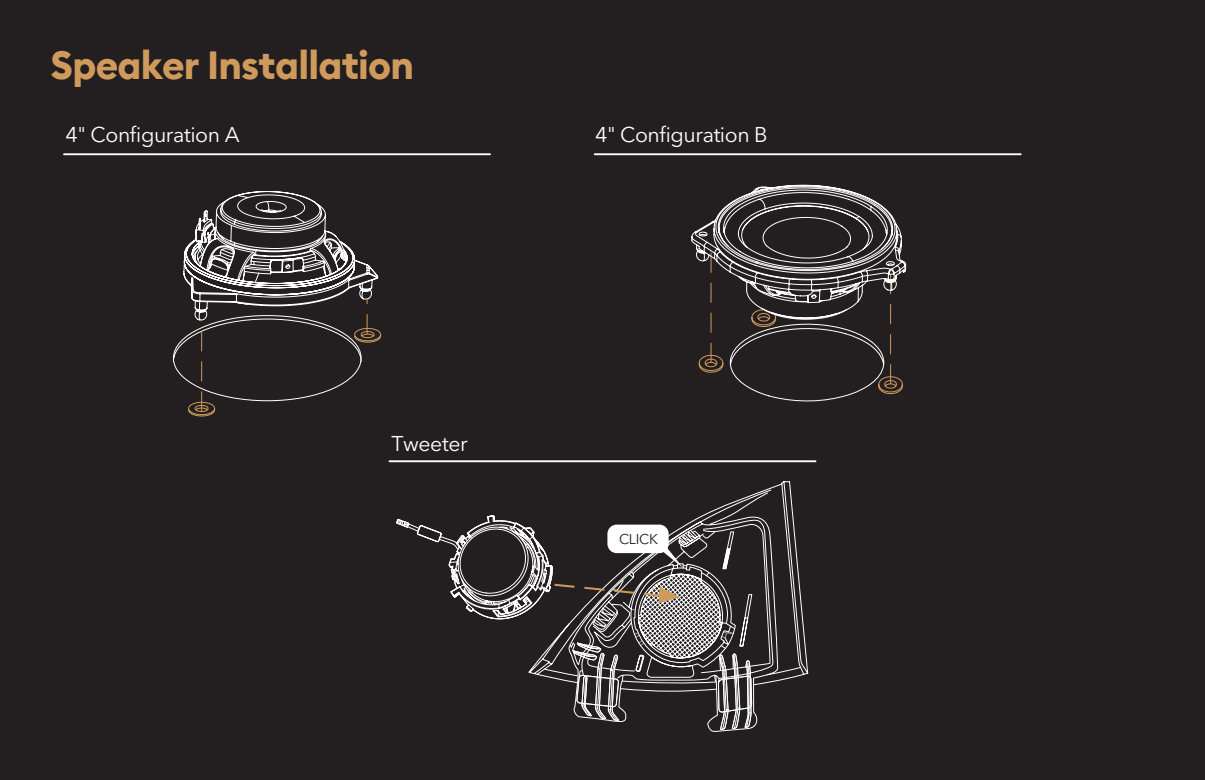
<style>
.page{position:relative;width:1205px;height:780px;background:#231f20}
.page>*{position:absolute;margin:0;border:0;box-sizing:border-box;transform-origin:0 0}
.t1{font:700 39.25px "Euclid Circular B";letter-spacing:-.02em;color:#cf9a5c}
.t2{font:21.25px "Avenir Next Cyr";letter-spacing:-.02em;color:#fff}
.t3{font:14px "Avenir Next Cyr";letter-spacing:-.02em;color:#231f20}
</style>
<div class="page">
<hr style="left:64px;top:153px;width:426px;height:2px;background:#fff">
<hr style="left:595px;top:153px;width:426px;height:2px;background:#fff">
<svg style="left:173px;top:191px;width:208px;height:227px;background:#403d3d"></svg>
<svg style="left:691px;top:184px;width:215px;height:220px;background:#3f3b3b"></svg>
<hr style="left:389px;top:460px;width:426px;height:2px;background:#fff">
<svg style="left:753px;top:481px;width:56px;height:251px;background:#353132"></svg>
<svg style="left:753px;top:529px;width:49px;height:217px;background:#363334"></svg>
<svg style="left:396px;top:479px;width:357px;height:301px;background:#3f3b3c"></svg>
<h1 class="t1" style="left:51px;top:40px;width:365px">Speaker Installation</h1>
<p class="t2" style="left:66px;top:122px;width:175px">4" Configuration A</p>
<p class="t2" style="left:595px;top:122px;width:174px">4" Configuration B</p>
<p class="t2" style="left:391px;top:430px;width:78px">Tweeter</p>
<p class="t3" style="left:619px;top:531px;width:40px">CLICK</p>
</div>
